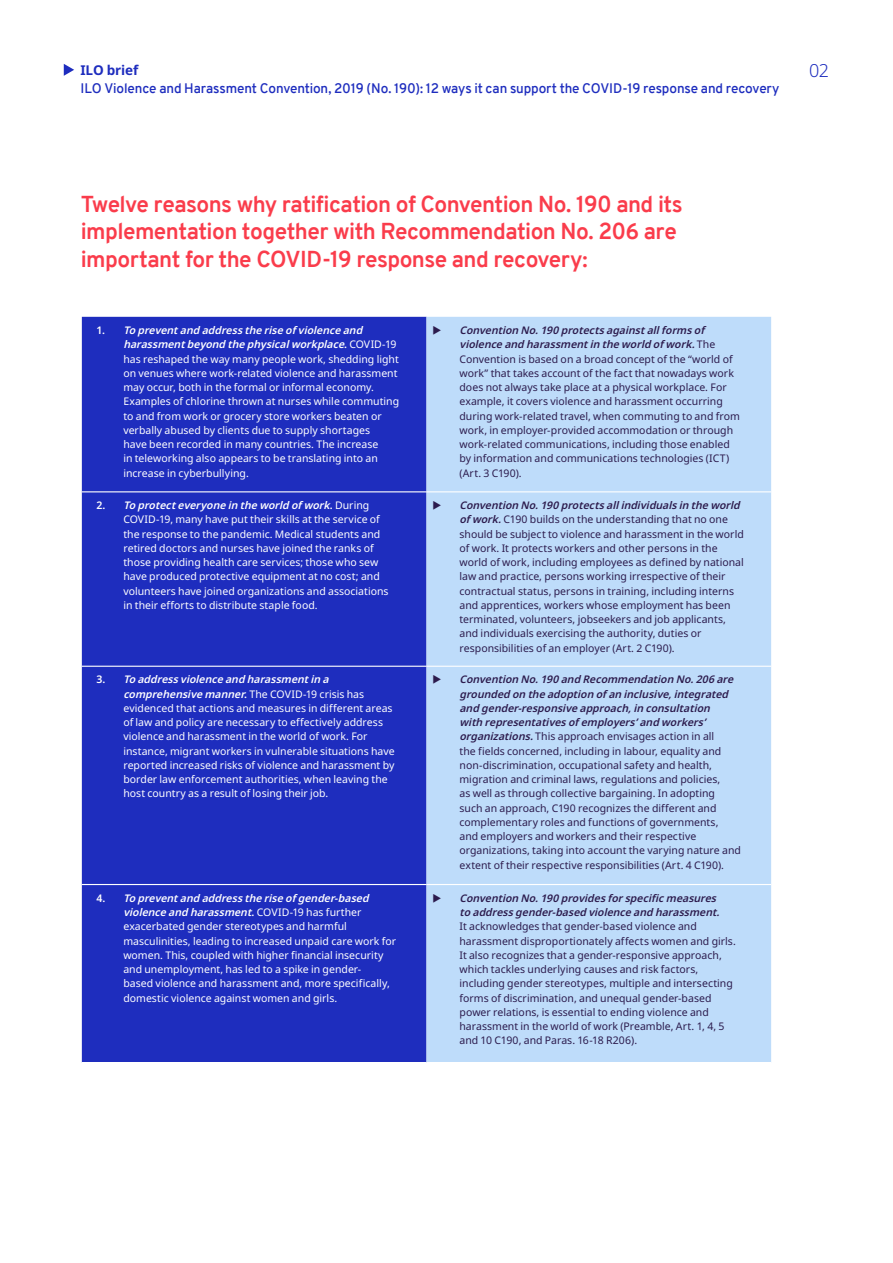
<style>
.page{position:relative;width:893px;height:1263px;background:#fff}
.page>*{position:absolute;margin:0;border:0;box-sizing:border-box;transform-origin:0 0}
.t1{font:700 22.5px/27px "Overpass";letter-spacing:-.025em;color:#fa3c4b}
.t2{font:300 18px "Noto Sans";color:#1e2dbe}
.t3{font:600 13.5px "Overpass";letter-spacing:-.01em;color:#1e2dbe}
.t4{font:700 13.5px "Noto Sans";letter-spacing:-.01em;color:#1e2dbe}
.t5{font:10.5px/14.2px "Noto Sans";color:#2c1b4d}
.t6{font:10.5px/14.2px "Noto Sans";color:#fff}
.t7{font:italic 600 10.5px/14.2px "Noto Sans";color:#2c1b4d}
.s1{font-weight:600}
.s2{font-weight:600;font-style:italic}
</style>
<div class="page">
<svg style="left:64px;top:64px;width:10px;height:12px"></svg>
<div style="left:82px;top:317px;width:344px;height:745px;background:#1e2dbe"></div>
<div style="left:426px;top:317px;width:345px;height:745px;background:#bedcfa"></div>
<hr style="left:82px;top:666px;width:344px;height:1px;background:#fff">
<hr style="left:426px;top:666px;width:345px;height:1px;background:#fff">
<hr style="left:82px;top:884px;width:344px;height:1px;background:#fff">
<hr style="left:426px;top:884px;width:345px;height:1px;background:#fff">
<hr style="left:82px;top:491px;width:344px;height:1px;background:#fff">
<hr style="left:426px;top:491px;width:345px;height:1px;background:#fff">
<svg style="left:433px;top:326px;width:8px;height:9px"></svg>
<svg style="left:433px;top:501px;width:8px;height:9px"></svg>
<svg style="left:433px;top:675px;width:8px;height:9px"></svg>
<svg style="left:433px;top:893px;width:8px;height:9px"></svg>
<p class="t4" style="left:80px;top:60px;width:59px">ILO brief</p>
<h2 class="t2" style="left:809px;top:57px;width:22px">02</h2>
<p class="t3" style="left:80px;top:78px;width:701px">ILO Violence and Harassment Convention, 2019 (No. 190): 12 ways it can support the COVID-19 response and recovery</p>
<h1 class="t1" style="left:81px;top:191px;width:604px">Twelve reasons why ratification of Convention No. 190 and its implementation together with Recommendation No. 206 are important for the COVID-19 response and recovery:</h1>
<p class="t6" style="left:123px;top:323px;width:277px;text-indent:-27px"><span class="s1">1 .</span> <span class="s2">Topreventandaddresstheriseofviolenceand harassmentbeyondthephysicalworkplace</span><span class="s1">.</span> C O V I D - 1 9 has reshaped the way many people work, shedding light on venues where work-related violence and harassment may occur, both in the formal or informal economy.<br>Examples of chlorine thrown at nurses while commuting to and from work or grocery store workers beaten or verbally abused by clients due to supply shortages<br>have been recorded in many countries. The increase<br>in teleworking also appears to be translating into an increase in cyberbullying.</p>
<p class="t5" style="left:459px;top:323px;width:282px"><span class="s2">ConventionNo.190protectsagainstallformsof violenceandharassmentintheworldofwork.</span>T h e Convention is based on a broad concept of the “world of work” that takes account of the fact that nowadays work does not always take place at a physical workplace. For example, it covers violence and harassment occurring during work-related travel, when commuting to and from work, in employer-provided accommodation or through work-related communications, including those enabled by information and communications technologies (ICT) (Art. 3 C190).</p>
<p class="t6" style="left:123px;top:498px;width:267px;text-indent:-27px"><span class="s1">2 .</span> <span class="s2">Toprotecteveryoneintheworldofwork</span><span class="s1">.</span> D u r i n g COVID-19, many have put their skills at the service of the response to the pandemic. Medical students and retired doctors and nurses have joined the ranks of those providing health care services; those who sew have produced protective equipment at no cost; and volunteers have joined organizations and associations in their efforts to distribute staple food.</p>
<p class="t5" style="left:459px;top:498px;width:286px"><span class="s2">ConventionNo.190protectsallindividualsintheworld ofwork.</span>C190 builds on the understanding that no one should be subject to violence and harassment in the world of work. It protects workers and other persons in the world of work, including employees as defined by national law and practice, persons working irrespective of their contractual status, persons in training, including interns and apprentices, workers whose employment has been terminated, volunteers, jobseekers and job applicants, and individuals exercising the authority, duties or responsibilities of an employer (Art. 2 C190).</p>
<p class="t6" style="left:123px;top:673px;width:273px;text-indent:-27px"><span class="s1">3 .</span> <span class="s2">Toaddressviolenceandharassmentina comprehensivemanner</span><span class="s1">.</span> T h e C OV I D - 1 9 c r i s i s h a s evidenced that actions and measures in different areas of law and policy are necessary to effectively address violence and harassment in the world of work. For instance, migrant workers in vulnerable situations have reported increased risks of violence and harassment by border law enforcement authorities, when leaving the host country as a result of losing their job.</p>
<p class="t5" style="left:459px;top:673px;width:283px"><span class="s2">ConventionNo.190andRecommendationNo.206are groundedontheadoptionofaninclusive,integrated andgender-responsiveapproach,inconsultation withrepresentativesofemployers’andworkers’ organizations.</span>This approach envisages action in all<br>the fields concerned, including in labour, equality and non-discrimination, occupational safety and health, migration and criminal laws, regulations and policies,<br>as well as through collective bargaining. In adopting<br>such an approach, C190 recognizes the different and complementary roles and functions of governments,<br>and employers and workers and their respective organizations, taking into account the varying nature and extent of their respective responsibilities (Art. 4 C190).</p>
<p class="t6" style="left:123px;top:891px;width:274px;text-indent:-27px"><span class="s1">4 .</span> <span class="s2">Topreventandaddresstheriseofgender-based violenceandharassment</span><span class="s1">.</span> C O V I D - 1 9 h a s f u r t h e r exacerbated gender stereotypes and harmful masculinities, leading to increased unpaid care work for women. This, coupled with higher financial insecurity and unemployment, has led to a spike in gender-<br>based violence and harassment and, more specifically, domestic violence against women and girls.</p>
<p class="t7" style="left:459px;top:891px;width:265px">ConventionNo.190providesforspecificmeasures toaddressgender-basedviolenceandharassment.</p>
<p class="t5" style="left:459px;top:919px;width:278px">It acknowledges that gender-based violence and harassment disproportionately affects women and girls.<br>It also recognizes that a gender-responsive approach, which tackles underlying causes and risk factors, including gender stereotypes, multiple and intersecting forms of discrimination, and unequal gender-based power relations, is essential to ending violence and harassment in the world of work (Preamble, Art. 1, 4, 5 and 10 C190, and Paras. 16-18 R206).</p>
</div>
